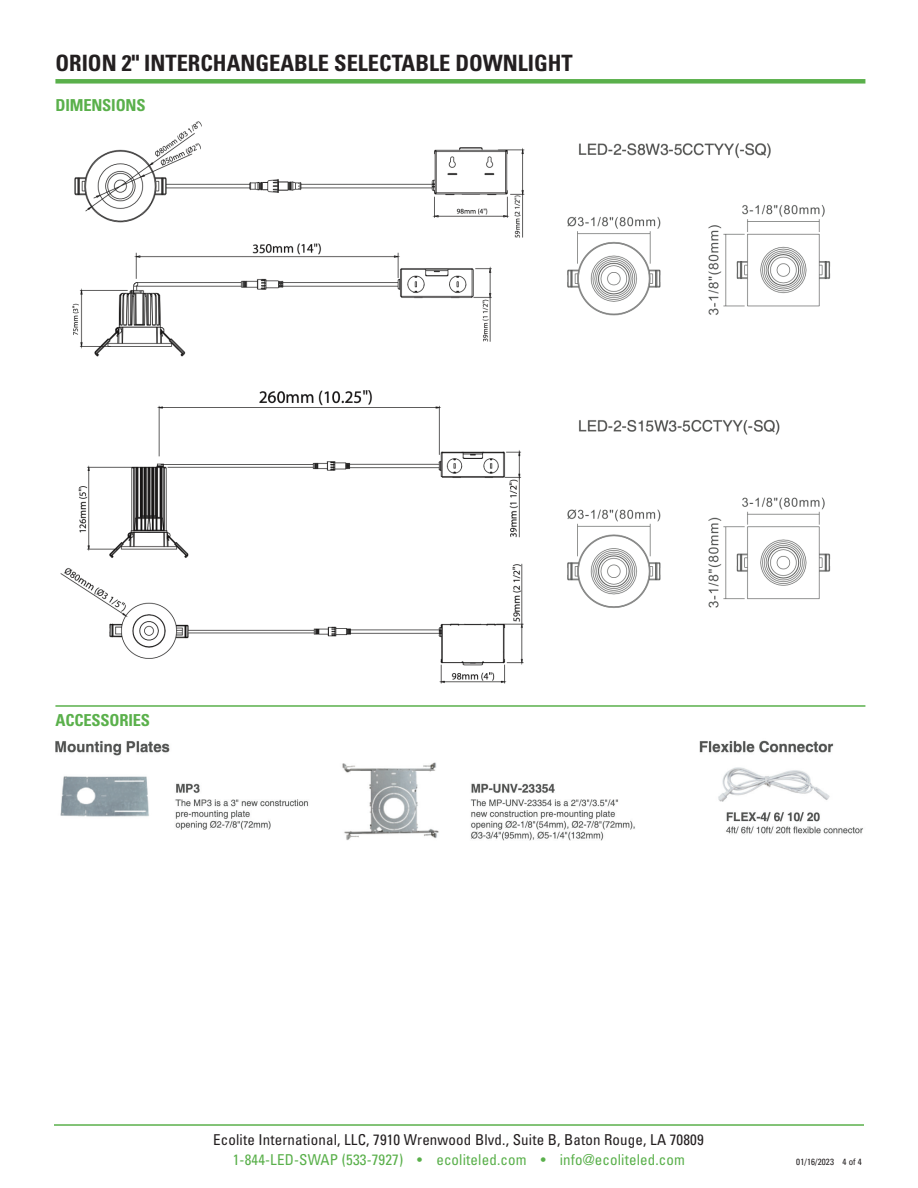
<style>
.page{position:relative;width:918px;height:1188px;background:#fff}
.page>*{position:absolute;margin:0;border:0;box-sizing:border-box;transform-origin:0 0}
.t1{font:700 condensed 22.5px "Univers";color:#231f20}
.t2{font:700 condensed 16.5px "Univers";letter-spacing:-.01em;color:#5ab04b}
.t3{font:condensed 15px "Univers";letter-spacing:.01em;color:#231f20}
.t4{font:condensed 15px "Univers";letter-spacing:.01em;color:#5ab04b}
.t5{font:condensed 9px "Univers";letter-spacing:.01em;color:#231f20}
</style>
<div class="page">
<img style="left:60px;top:121px;width:771px;height:563px">
<div style="left:55px;top:79px;width:810px;height:5px;background:#5ab04b"></div>
<hr style="left:54px;top:1124px;width:810px;height:2px;background:#5ab04b">
<hr style="left:55px;top:705px;width:810px;height:2px;background:#5ab04b">
<img style="left:55px;top:740px;width:809px;height:101px">
<h1 class="t1" style="left:55px;top:49px;width:519px">ORION 2" INTERCHANGEABLE SELECTABLE DOWNLIGHT</h1>
<p class="t2" style="left:55px;top:95px;width:92px">DIMENSIONS</p>
<p class="t2" style="left:55px;top:710px;width:96px">ACCESSORIES</p>
<p class="t3" style="left:213px;top:1130px;width:492px">Ecolite International, LLC, 7910 Wrenwood Blvd., Suite B, Baton Rouge, LA 70809</p>
<p class="t4" style="left:233px;top:1150px;width:454px">1-844-LED-SWAP (533-7927) • ecoliteled.com • info@ecoliteled.com</p>
<p class="t5" style="left:796px;top:1156px;width:67px">01/16/2023 4 of 4</p>
</div>
